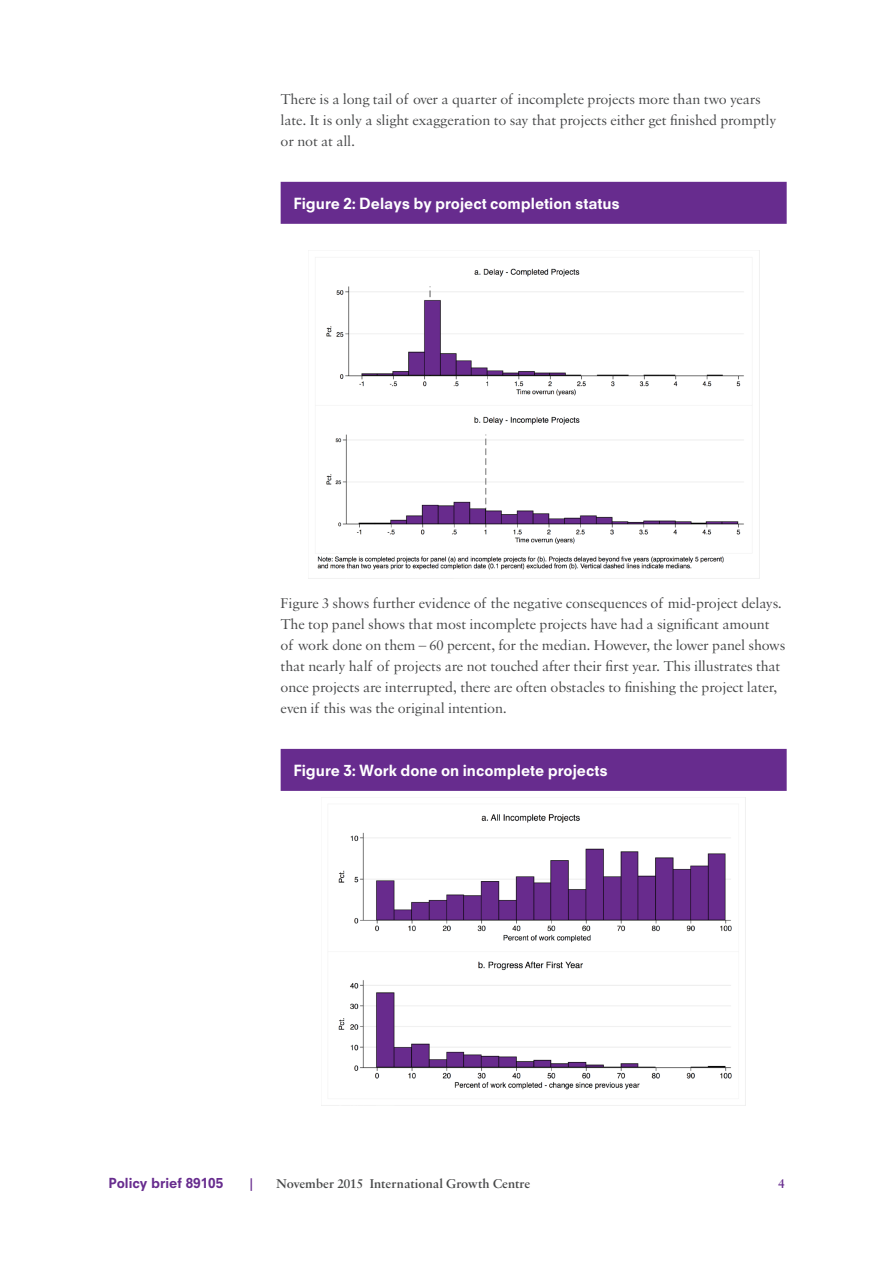
<style>
.page{position:relative;width:893px;height:1263px;background:#fff}
.page>*{position:absolute;margin:0;border:0;box-sizing:border-box;transform-origin:0 0}
.Body{font:15px/21px "Sabon MT Std";letter-spacing:-.01em;color:#454647}
.Figure_head___tabl{font:800 15px "Neuzeit SLT Std";color:#fff}
.t1{font:600 13.5px "Sabon MT Std";color:#454647}
.t2{font:800 13.5px "Neuzeit SLT Std";color:#672c8e}
.t3{font:600 13.5px "Sabon MT Std";color:#672c8e}
</style>
<div class="page">
<div style="left:281px;top:182px;width:506px;height:42px;background:#672c8e"></div>
<div style="left:281px;top:749px;width:506px;height:42px;background:#672c8e"></div>
<img style="left:308px;top:257px;width:451px;height:322px">
<img style="left:338px;top:797px;width:408px;height:308px">
<p class="Body" style="left:281px;top:88px;width:497px">There is a long tail of over a quarter of incomplete projects more than two years late. It is only a slight exaggeration to say that projects either get finished promptly or not at all.</p>
<p class="Figure_head___tabl" style="left:293px;top:194px;width:328px">Figure 2: Delays by project completion status</p>
<p class="Body" style="left:281px;top:592px;width:506px">Figure 3 shows further evidence of the negative consequences of mid-project delays.<br>The top panel shows that most incomplete projects have had a significant amount of work done on them – 60 percent, for the median. However, the lower panel shows that nearly half of projects are not touched after their first year. This illustrates that once projects are interrupted, there are often obstacles to finishing the project later, even if this was the original intention.</p>
<p class="Figure_head___tabl" style="left:293px;top:761px;width:316px">Figure 3: Work done on incomplete projects</p>
<p class="t2" style="left:108px;top:1175px;width:116px">Policy brief 89105</p>
<p class="t3" style="left:250px;top:1176px;width:5px">|</p>
<p class="t1" style="left:276px;top:1176px;width:255px">November 2015 International Growth Centre</p>
<p class="t3" style="left:778px;top:1176px;width:8px">4</p>
</div>
